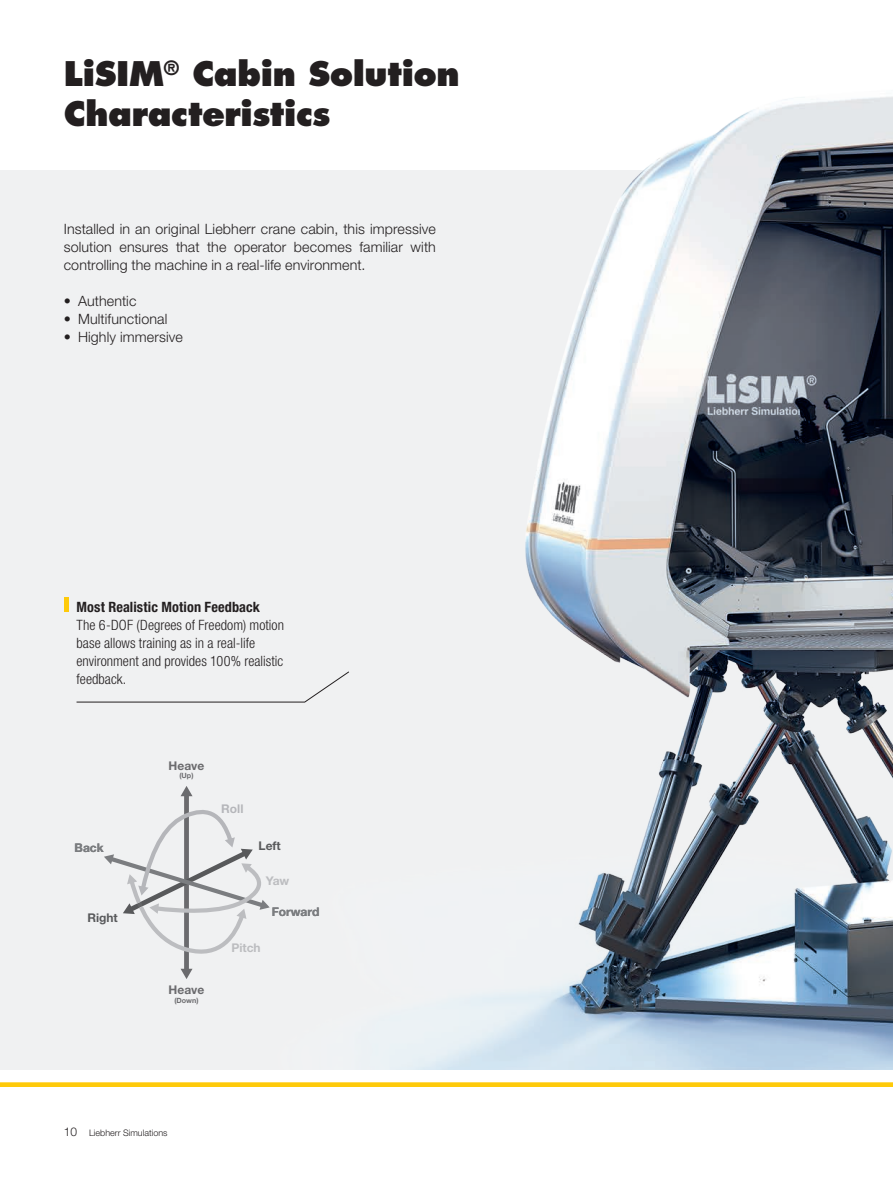
<style>
.page{position:relative;width:893px;height:1191px;background:#fff}
.page>*{position:absolute;margin:0;border:0;box-sizing:border-box;transform-origin:0 0}
.t1{font:800 33px/40.5px "Futura LT";letter-spacing:-.01em;color:#231f20}
.t2{font:300 14.25px/18px "Helvetica Neue LT";letter-spacing:.01em;color:#231f20;text-align:justify}
.t3{font:300 condensed 14.25px/18px "Helvetica Neue LT";color:#231f20}
.t4{font:700 condensed 14.25px "Helvetica Neue LT";letter-spacing:.01em;color:#231f20}
.t5{font:700 12px "Helvetica Neue LT";color:#7b7d80}
.t6{font:700 12px "Helvetica Neue LT";color:#6b6b6e}
.t7{font:700 12px "Helvetica Neue LT";color:#58595b}
.t8{font:700 12px "Helvetica Neue LT";color:#bcbdc0}
.t9{font:700 12px "Helvetica Neue LT";color:#b5b6ba}
.t10{font:300 9px "Helvetica Neue LT";color:#231f20}
.t11{font:700 7.2px "Helvetica Neue LT";color:#6b6b6e}
.s1{font-stretch:condensed}
.s2{font-size:12px}
</style>
<div class="page">
<img style="left:0;top:96px;width:893px;height:973px">
<div style="left:0;top:1082px;width:893px;height:5px;background:#feca0a"></div>
<hr style="left:64px;top:597px;width:4px;height:15px;background:#feca0a">
<div style="left:76px;top:671px;width:273px;height:31px;background:#f0f1f2"></div>
<div style="left:184px;top:794px;width:5px;height:176px;background:#6b6b6e"></div>
<svg style="left:181px;top:786px;width:12px;height:10px"></svg>
<svg style="left:181px;top:968px;width:12px;height:11px"></svg>
<svg style="left:104px;top:802px;width:170px;height:151px"></svg>
<h1 class="t1" style="left:64px;top:53px;width:397px">LiSIM<sup>®</sup> Cabin Solution<br>Characteristics</h1>
<p class="t2" style="left:64px;top:220px;width:374px">Installed in an original Liebherr crane cabin, this impressive solution ensures that the operator becomes familiar with controlling the machine in a real-life environment.</p>
<p class="t2" style="left:64px;top:292px;width:74px"><span class="s1">•</span> Authentic</p>
<p class="t2" style="left:64px;top:310px;width:105px"><span class="s1">•</span> Multifunctional</p>
<p class="t2" style="left:64px;top:328px;width:120px"><span class="s1">•</span> Highly immersive</p>
<p class="t4" style="left:77px;top:598px;width:185px">Most Realistic Motion Feedback</p>
<p class="t3" style="left:77px;top:616px;width:209px">The 6-DOF (Degrees of Freedom) motion base allows training as in a real-life environment and provides 100% realistic feedback.</p>
<p class="t5" style="left:75px;top:840px;width:31px">Back</p>
<p class="t7" style="left:87px;top:910px;width:32px">Right</p>
<p class="t6" style="left:169px;top:758px;width:37px">Heave</p>
<p class="t11" style="left:180px;top:771px;width:15px">(Up)</p>
<p class="t6" style="left:169px;top:982px;width:37px">Heave</p>
<p class="t11" style="left:174px;top:995px;width:26px">(Down)</p>
<p class="t9" style="left:221px;top:801px;width:24px">Roll</p>
<p class="t7" style="left:259px;top:838px;width:24px">Left</p>
<p class="t8" style="left:266px;top:873px;width:25px">Yaw</p>
<p class="t5" style="left:272px;top:904px;width:49px">Forward</p>
<p class="t8" style="left:231px;top:940px;width:31px">Pitch</p>
<p class="t10" style="left:64px;top:1127px;width:105px"><span class="s2">10</span> Liebherr Simulations</p>
</div>
